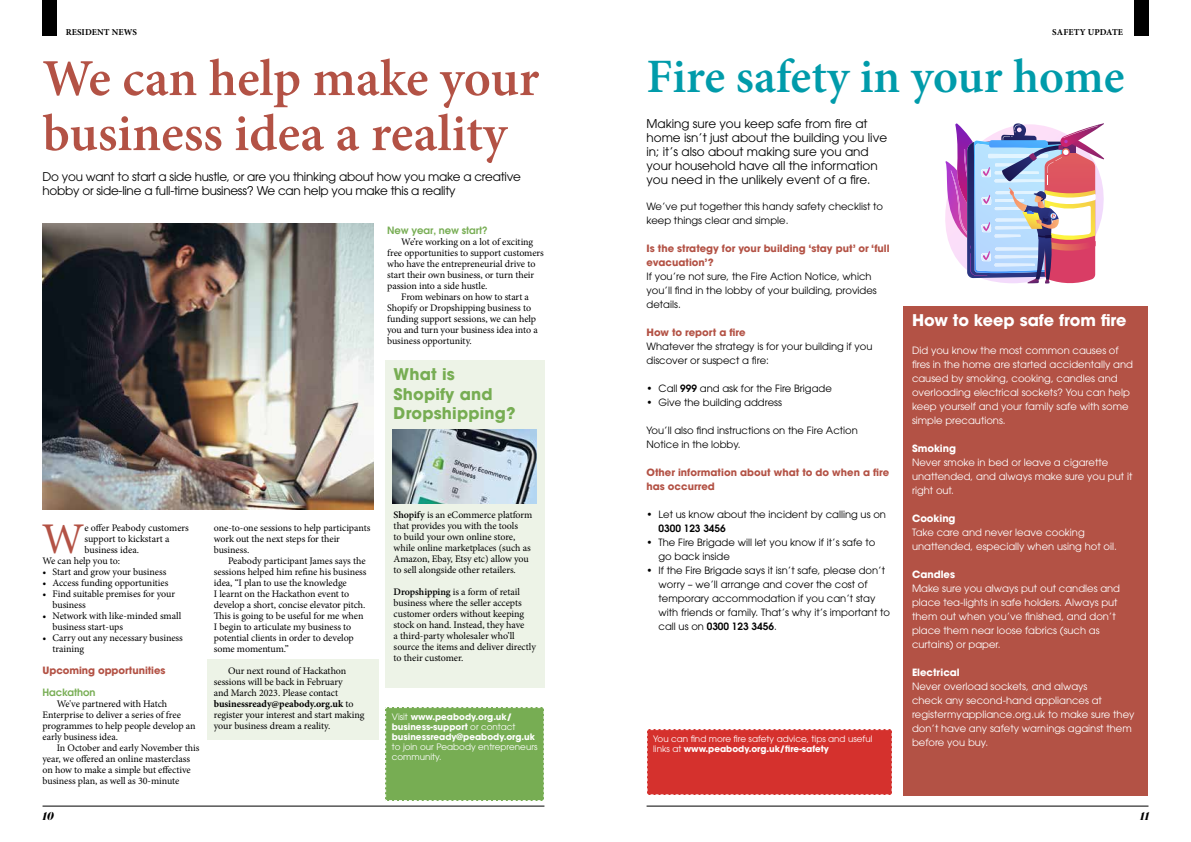
<style>
.page{position:relative;width:1191px;height:842px;background:#fff}
.page>*{position:absolute;margin:0;border:0;box-sizing:border-box;transform-origin:0 0}
.t1{font:600 52px/55px "Minion Pro";color:#b35245}
.t2{font:600 48px "Minion Pro";color:#009baa}
.t3{font:43.8px "Minion Pro";color:#b35245}
.t4{font:700 16px/19.2px "ITC Avant Garde Std";letter-spacing:.01em;color:#77ad53}
.t5{font:700 16px "ITC Avant Garde Std";color:#fff}
.t6{font:12px/14px "ITC Avant Garde Std";color:#000}
.t7{font:12px/14.4px "ITC Avant Garde Std";letter-spacing:-.02em;color:#000}
.t8{font:10px/11px "Minion Pro";letter-spacing:-.01em;color:#000}
.t9{font:10px/14px "ITC Avant Garde Std";color:#fff}
.t10{font:10px/14px "ITC Avant Garde Std";color:#000}
.t11{font:700 10px/14px "ITC Avant Garde Std";color:#b35245}
.t12{font:700 10px "ITC Avant Garde Std";color:#fff}
.t13{font:600 10px "ITC Avant Garde Std";letter-spacing:-.005em;color:#77ad53}
.t14{font:600 10px "ITC Avant Garde Std";color:#000}
.t15{font:italic 10px "Eloquent JF Pro";color:#000}
.t16{font:700 9px "Minion Pro";letter-spacing:.01em;color:#000}
.t17{font:8.8px/10px "ITC Avant Garde Std";color:#fff}
.t18{font:700 8.8px/10px "ITC Avant Garde Std";color:#fff}
.s1{font-weight:700}
.s2{font-weight:600}
.s3{font-weight:400}
</style>
<div class="page">
<div style="left:43px;top:0;width:14px;height:36px;background:#000"></div>
<div style="left:1133px;top:0;width:15px;height:36px;background:#000"></div>
<hr style="left:43px;top:806px;width:501px;height:1px;background:#000">
<hr style="left:646px;top:806px;width:502px;height:1px;background:#000">
<div style="left:207px;top:659px;width:171px;height:81px;background:#edf3e7"></div>
<div style="left:385px;top:707px;width:159px;height:94px;background:#77ad53"></div>
<div style="left:903px;top:306px;width:245px;height:489px;background:#b35245"></div>
<div style="left:385px;top:360px;width:159px;height:328px;background:#edf3e7"></div>
<img style="left:393px;top:430px;width:143px;height:73px">
<img style="left:43px;top:223px;width:330px;height:286px">
<div style="left:647px;top:729px;width:245px;height:66px;background:#d5312d"></div>
<svg style="left:945px;top:123px;width:159px;height:161px"></svg>
<p class="t16" style="left:66px;top:26px;width:73px">RESIDENT NEWS</p>
<h1 class="t1" style="left:43px;top:51px;width:498px">We can help make your business idea a reality</h1>
<h2 class="t2" style="left:646px;top:44px;width:479px">Fire safety in your home</h2>
<p class="t16" style="left:1052px;top:26px;width:72px">SAFETY UPDATE</p>
<p class="t6" style="left:646px;top:116px;width:242px">Making sure you keep safe from fi re at home isn’t just about the building you live in; it’s also about making sure you and your household have all the information you need in the unlikely event of a fire.</p>
<p class="t7" style="left:42px;top:169px;width:480px">Do you want to start a side hustle, or are you thinking about how you make a creative hobby or side-line a full-time business? We can help you make this a reality</p>
<p class="t13" style="left:387px;top:224px;width:102px">New year, new start?</p>
<p class="t8" style="left:387px;top:236px;width:158px;text-indent:14px">We’re working on a lot of exciting free opportunities to support customers who have the entrepreneurial drive to start their own business, or turn their passion into a side hustle.</p>
<p class="t8" style="left:387px;top:291px;width:152px;text-indent:14px">From webinars on how to start a<br>Shopify or Dropshipping business to funding support sessions, we can help you and turn your business idea into a business opportunity.</p>
<h3 class="t4" style="left:394px;top:365px;width:123px">What is<br>Shopify and<br>Dropshipping?</h3>
<h3 class="t3" style="left:42px;top:510px;width:44px">W</h3>
<p class="t8" style="left:84px;top:522px;width:106px">e offer Peabody customers</p>
<p class="t8" style="left:84px;top:533px;width:87px">support to kickstart a</p>
<p class="t8" style="left:84px;top:544px;width:56px">business idea.</p>
<p class="t8" style="left:43px;top:555px;width:79px">We can help you to:</p>
<p class="t8" style="left:43px;top:566px;width:125px">• Start and grow your business</p>
<p class="t8" style="left:43px;top:577px;width:127px">• Access funding opportunities</p>
<p class="t8" style="left:53px;top:588px;width:124px;text-indent:-10px">• Find suitable premises for your business</p>
<p class="t8" style="left:53px;top:610px;width:130px;text-indent:-10px">• Network with like-minded small business start-ups</p>
<p class="t8" style="left:53px;top:632px;width:132px;text-indent:-10px">• Carry out any necessary business training</p>
<p class="t11" style="left:43px;top:663px;width:124px">Upcoming opportunities</p>
<p class="t13" style="left:43px;top:686px;width:54px">Hackathon</p>
<p class="t8" style="left:43px;top:698px;width:155px;text-indent:14px">We've partnered with Hatch<br>Enterprise to deliver a series of free programmes to help people develop an early business idea.</p>
<p class="t8" style="left:43px;top:742px;width:158px;text-indent:14px">In October and early November this year, we offered an online masterclass on how to make a simple but effective business plan, as well as 30-minute</p>
<p class="t15" style="left:42px;top:811px;width:13px">10</p>
<p class="t8" style="left:214px;top:522px;width:158px">one-to-one sessions to help participants work out the next steps for their business.</p>
<p class="t8" style="left:214px;top:555px;width:154px;text-indent:14px">Peabody participant James says the sessions helped him refine his business idea, “I plan to use the knowledge<br>I learnt on the Hackathon event to develop a short, concise elevator pitch.<br>This is going to be useful for me when I begin to articulate my business to potential clients in order to develop some momentum.”</p>
<p class="t8" style="left:214px;top:665px;width:152px;text-indent:14px">Our next round of Hackathon sessions will be back in February<br>and March 2023. Please contact <span class="s1">businessready@peabody.org.uk</span> to register your interest and start making your business dream a reality.</p>
<p class="t8" style="left:394px;top:509px;width:140px"><span class="s2">Shopify</span> is an eCommerce platform that provides you with the tools<br>to build your own online store, while online marketplaces (such as Amazon, Ebay, Etsy etc) allow you to sell alongside other retailers.</p>
<p class="t8" style="left:394px;top:586px;width:144px"><span class="s2">Dropshipping</span> is a form of retail business where the seller accepts customer orders without keeping stock on hand. Instead, they have<br>a third-party wholesaler who’ll source the items and deliver directly to their customer.</p>
<p class="t18" style="left:392px;top:712px;width:145px"><span class="s3">Visit</span> www.peabody.org.uk/ business-support <span class="s3">or contact </span>businessready@peabody.org.uk</p>
<p class="t17" style="left:392px;top:742px;width:147px">to join our Peabody entrepreneurs community.</p>
<p class="t10" style="left:646px;top:199px;width:238px">We’ve put together this handy safety checklist to keep things clear and simple.</p>
<p class="t11" style="left:646px;top:241px;width:245px">Is the strategy for your building ‘stay put’ or ‘full evacuation’?</p>
<p class="t10" style="left:646px;top:269px;width:232px">If you’re not sure, the Fire Action Notice, which you’ll find in the lobby of your building, provides details.</p>
<p class="t11" style="left:646px;top:325px;width:100px">How to report a fire</p>
<p class="t10" style="left:646px;top:339px;width:227px">Whatever the strategy is for your building if you discover or suspect a fi re:</p>
<p class="t10" style="left:646px;top:381px;width:187px">• Call <span class="s2">999</span> and ask for the Fire Brigade</p>
<p class="t10" style="left:646px;top:395px;width:137px">• Give the building address</p>
<p class="t10" style="left:646px;top:423px;width:213px">You’ll also find instructions on the Fire Action<br>Notice in the lobby.</p>
<p class="t11" style="left:646px;top:465px;width:244px">Other information about what to do when a fire has occurred</p>
<p class="t10" style="left:646px;top:507px;width:241px">• Let us know about the incident by calling us on</p>
<p class="t14" style="left:658px;top:522px;width:69px">0300 123 3456</p>
<p class="t10" style="left:658px;top:535px;width:218px;text-indent:-12px">• The Fire Brigade will let you know if it’s safe to go back inside</p>
<p class="t10" style="left:658px;top:563px;width:233px;text-indent:-12px">• If the Fire Brigade says it isn’t safe, please don’t worry – we’ll arrange and cover the cost of temporary accommodation if you can’t stay with friends or family. That’s why it’s important to call us on <span class="s2">0300 123 3456</span>.</p>
<p class="t17" style="left:653px;top:734px;width:221px">You can fi nd more fi re safety advice, tips and useful links at <span class="s1">www.peabody.org.uk/fire-safety</span></p>
<h3 class="t5" style="left:912px;top:310px;width:216px">How to keep safe from fire</h3>
<p class="t9" style="left:912px;top:344px;width:222px">Did you know the most common causes of fires in the home are started accidentally and caused by smoking, cooking, candles and overloading electrical sockets? You can help keep yourself and your family safe with some simple precautions.</p>
<p class="t12" style="left:912px;top:442px;width:45px">Smoking</p>
<p class="t9" style="left:912px;top:456px;width:222px">Never smoke in bed or leave a cigarette unattended, and always make sure you put it right out.</p>
<p class="t12" style="left:912px;top:512px;width:45px">Cooking</p>
<p class="t9" style="left:912px;top:526px;width:206px">Take care and never leave cooking unattended, especially when using hot oil.</p>
<p class="t12" style="left:912px;top:568px;width:45px">Candles</p>
<p class="t9" style="left:912px;top:582px;width:210px">Make sure you always put out candles and place tea-lights in safe holders. Always put them out when you’ve finished, and don’t place them near loose fabrics (such as curtains) or paper.</p>
<p class="t12" style="left:912px;top:666px;width:49px">Electrical</p>
<p class="t9" style="left:912px;top:680px;width:224px">Never overload sockets, and always<br>check any second-hand appliances at registermyappliance.org.uk to make sure they don’t have any safety warnings against them before you buy.</p>
<p class="t15" style="left:1139px;top:811px;width:10px">11</p>
</div>
